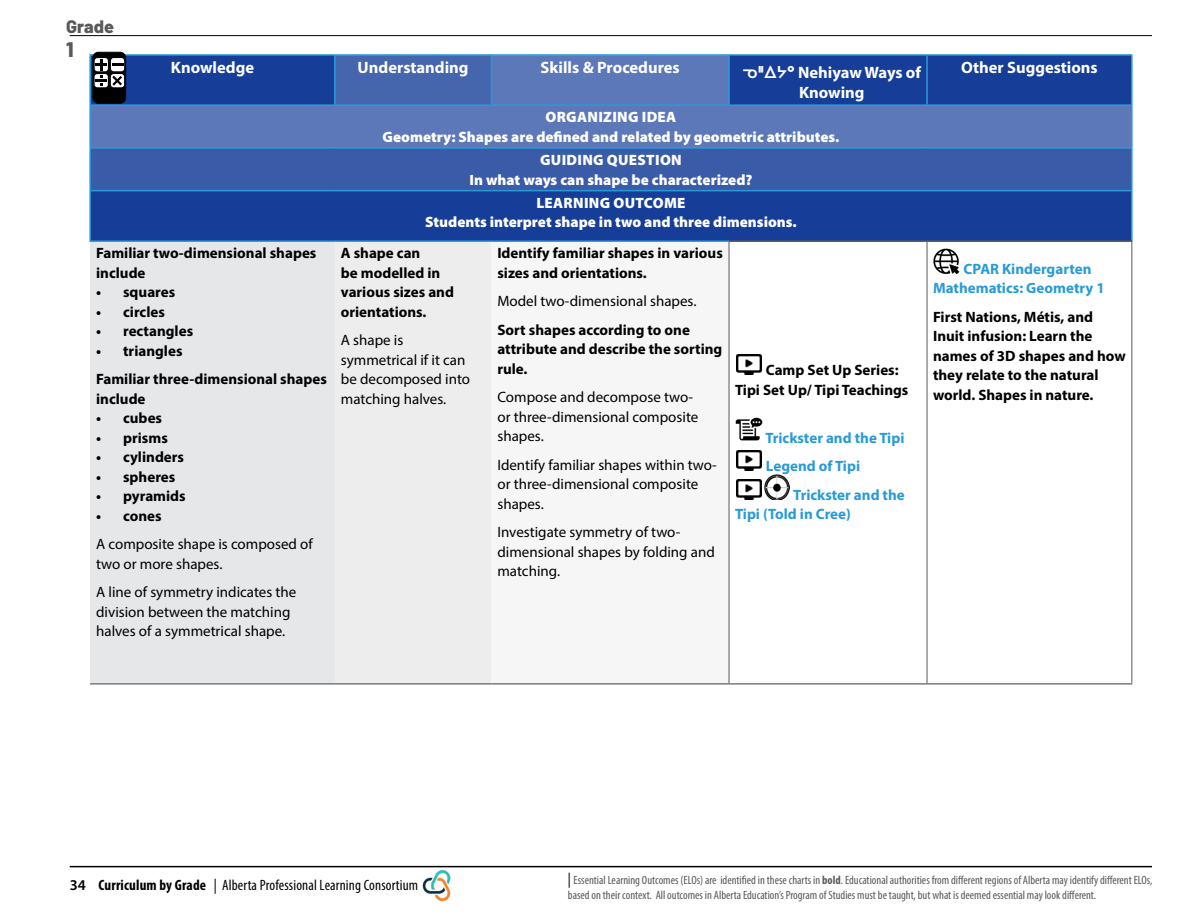
<style>
.page{position:relative;width:1188px;height:918px;background:#fff}
.page>*{position:absolute;margin:0;border:0;box-sizing:border-box;transform-origin:0 0}
.t1{font:800 21px "Barlow";color:#58595b}
.t2{font:800 18px "Barlow";color:#58595b}
.t3{font:700 16.5px/19.5px "Myriad Pro";color:#fff;text-align:center}
.t4{font:700 15px/19.5px "Myriad Pro";color:#000}
.t5{font:15px/19.5px "Myriad Pro";color:#000}
.t6{font:900 15px/19.5px "Myriad Pro";color:#fff;text-align:center}
.t7{font:700 15px/19.5px "Myriad Pro";color:#289bd7}
.t8{font:condensed 15px "Myriad Pro";letter-spacing:.01em;color:#000}
.t9{font:condensed 12px/15px "Myriad Pro";color:#58595b}
.s1{font-family:"BC Sans"}
.s2{font-weight:600;font-stretch:normal}
.s3{font-weight:700}
.s4{font-size:15px;color:#000}
</style>
<div class="page">
<hr style="left:70px;top:866px;width:1082px;height:1px;background:#000">
<hr style="left:70px;top:35px;width:1082px;height:1px;background:#000">
<img style="left:418px;top:867px;width:37px;height:35px">
<svg style="left:91px;top:56px;width:1040px;height:91px;background:#4363ad"></svg>
<div style="left:90px;top:148px;width:1042px;height:43px;background:#395ba8"></div>
<div style="left:90px;top:191px;width:1042px;height:50px;background:#163e99"></div>
<div style="left:90px;top:241px;width:245px;height:443px;background:#e6e7e8"></div>
<div style="left:335px;top:241px;width:156px;height:443px;background:#ededee"></div>
<div style="left:491px;top:241px;width:238px;height:443px;background:#f6f6f6"></div>
<hr style="left:89px;top:147px;width:246px;height:2px;background:#289bd7">
<hr style="left:335px;top:147px;width:156px;height:2px;background:#289bd7">
<hr style="left:491px;top:147px;width:238px;height:2px;background:#289bd7">
<hr style="left:729px;top:147px;width:198px;height:2px;background:#289bd7">
<hr style="left:927px;top:147px;width:206px;height:2px;background:#289bd7">
<hr style="left:89px;top:54px;width:246px;height:2px;background:#53afdf">
<hr style="left:335px;top:54px;width:156px;height:2px;background:#53afdf">
<hr style="left:491px;top:54px;width:238px;height:2px;background:#53afdf">
<hr style="left:89px;top:55px;width:2px;height:49px;background:#289bd7">
<hr style="left:334px;top:55px;width:2px;height:49px;background:#289bd7">
<hr style="left:491px;top:55px;width:1px;height:49px;background:#289bd7">
<hr style="left:89px;top:104px;width:246px;height:2px;background:#289bd7">
<hr style="left:335px;top:104px;width:156px;height:2px;background:#289bd7">
<hr style="left:491px;top:104px;width:238px;height:2px;background:#289bd7">
<hr style="left:89px;top:106px;width:2px;height:41px;background:#289bd7">
<hr style="left:1131px;top:106px;width:2px;height:41px;background:#289bd7">
<hr style="left:89px;top:149px;width:2px;height:41px;background:#289bd7">
<hr style="left:1131px;top:149px;width:2px;height:41px;background:#289bd7">
<hr style="left:729px;top:242px;width:1px;height:441px;background:#58595b">
<hr style="left:1131px;top:242px;width:1px;height:441px;background:#58595b">
<hr style="left:729px;top:54px;width:198px;height:2px;background:#53afdf">
<hr style="left:927px;top:54px;width:206px;height:2px;background:#53afdf">
<hr style="left:728px;top:55px;width:2px;height:49px;background:#289bd7">
<hr style="left:1131px;top:55px;width:2px;height:49px;background:#289bd7">
<hr style="left:729px;top:104px;width:198px;height:2px;background:#289bd7">
<hr style="left:927px;top:104px;width:206px;height:2px;background:#289bd7">
<hr style="left:90px;top:683px;width:245px;height:2px;background:#797a7d">
<hr style="left:335px;top:683px;width:156px;height:2px;background:#797a7d">
<hr style="left:491px;top:683px;width:238px;height:2px;background:#797a7d">
<hr style="left:729px;top:683px;width:198px;height:2px;background:#797a7d">
<hr style="left:927px;top:683px;width:205px;height:2px;background:#797a7d">
<hr style="left:927px;top:242px;width:1px;height:441px;background:#58595b">
<hr style="left:926px;top:55px;width:2px;height:49px;background:#289bd7">
<hr style="left:89px;top:190px;width:246px;height:1px;background:#289bd7">
<hr style="left:89px;top:191px;width:2px;height:49px;background:#289bd7">
<hr style="left:335px;top:190px;width:156px;height:1px;background:#289bd7">
<hr style="left:491px;top:190px;width:238px;height:1px;background:#289bd7">
<hr style="left:729px;top:190px;width:198px;height:1px;background:#289bd7">
<hr style="left:927px;top:190px;width:206px;height:1px;background:#289bd7">
<hr style="left:1131px;top:191px;width:2px;height:49px;background:#289bd7">
<hr style="left:89px;top:240px;width:246px;height:2px;background:#289bd7">
<hr style="left:335px;top:240px;width:156px;height:2px;background:#289bd7">
<hr style="left:491px;top:240px;width:238px;height:2px;background:#289bd7">
<hr style="left:729px;top:240px;width:198px;height:2px;background:#58595b">
<hr style="left:927px;top:240px;width:206px;height:2px;background:#58595b">
<img style="left:737px;top:355px;width:24px;height:20px">
<img style="left:735px;top:417px;width:28px;height:24px">
<img style="left:737px;top:451px;width:24px;height:20px">
<img style="left:737px;top:479px;width:24px;height:20px">
<img style="left:764px;top:475px;width:25px;height:25px">
<img style="left:933px;top:248px;width:27px;height:26px">
<div style="left:93px;top:52px;width:33px;height:51px;background:#000;border-radius:6px"></div>
<div style="left:93px;top:52px;width:33px;height:51px;border:1px solid #000;border-radius:6px"></div>
<svg style="left:111px;top:58px;width:13px;height:13px"></svg>
<div style="left:95px;top:74px;width:13px;height:13px;background:#fff;border-radius:3px"></div>
<div style="left:111px;top:74px;width:13px;height:13px;background:#fff;border-radius:3px"></div>
<svg style="left:95px;top:59px;width:28px;height:27px"></svg>
<p class="t2" style="left:66px;top:13px;width:49px">Grade</p>
<h1 class="t1" style="left:66px;top:34px;width:9px">1</h1>
<p class="t3" style="left:171px;top:57px;width:85px">Knowledge</p>
<p class="t3" style="left:358px;top:57px;width:113px">Understanding</p>
<p class="t3" style="left:541px;top:57px;width:141px">Skills &amp; Procedures</p>
<p class="t3" style="left:743px;top:63px;width:180px"><span class="s1">ᓀᐦᐃᔭᐤ</span> Nehiyaw Ways of<br>Knowing</p>
<p class="t3" style="left:961px;top:57px;width:138px">Other Suggestions</p>
<p class="t6" style="left:383px;top:107px;width:458px">ORGANIZING IDEA<br>Geometry: Shapes are defined and related by geometric attributes.</p>
<p class="t6" style="left:470px;top:150px;width:284px">GUIDING QUESTION<br>In what ways can shape be characterized?</p>
<p class="t6" style="left:425px;top:192px;width:373px">LEARNING OUTCOME<br>Students interpret shape in two and three dimensions.</p>
<p class="t4" style="left:96px;top:243px;width:222px">Familiar two-dimensional shapes include</p>
<p class="t4" style="left:96px;top:282px;width:81px">• squares</p>
<p class="t4" style="left:96px;top:302px;width:70px">• circles</p>
<p class="t4" style="left:96px;top:321px;width:99px">• rectangles</p>
<p class="t4" style="left:96px;top:336px;width:232px;line-height:28.5px">• triangles<br>Familiar three-dimensional shapes</p>
<p class="t4" style="left:96px;top:389px;width:51px">include</p>
<p class="t4" style="left:96px;top:408px;width:67px">• cubes</p>
<p class="t4" style="left:96px;top:428px;width:73px">• prisms</p>
<p class="t4" style="left:96px;top:447px;width:89px">• cylinders</p>
<p class="t4" style="left:96px;top:467px;width:81px">• spheres</p>
<p class="t4" style="left:96px;top:486px;width:91px">• pyramids</p>
<p class="t4" style="left:96px;top:506px;width:67px">• cones</p>
<p class="t5" style="left:96px;top:534px;width:218px">A composite shape is composed of two or more shapes.</p>
<p class="t5" style="left:96px;top:582px;width:202px">A line of symmetry indicates the division between the matching halves of a symmetrical shape.</p>
<p class="t4" style="left:497px;top:243px;width:227px">Identify familiar shapes in various sizes and orientations.</p>
<p class="t5" style="left:497px;top:291px;width:201px">Model two-dimensional shapes.</p>
<p class="t4" style="left:497px;top:320px;width:226px">Sort shapes according to one attribute and describe the sorting rule.</p>
<p class="t5" style="left:497px;top:387px;width:202px">Compose and decompose two&shy;or three-dimensional composite shapes.</p>
<p class="t5" style="left:497px;top:455px;width:221px">Identify familiar shapes within two&shy;or three-dimensional composite shapes.</p>
<p class="t5" style="left:497px;top:522px;width:219px">Investigate symmetry of two&shy;dimensional shapes by folding and matching.</p>
<p class="t4" style="left:341px;top:243px;width:115px">A shape can<br>be modelled in various sizes and orientations.</p>
<p class="t5" style="left:341px;top:330px;width:131px">A shape is symmetrical if it can be decomposed into matching halves.</p>
<p class="t7" style="left:933px;top:258px;width:173px;text-indent:31px">CPAR Kindergarten<br>Mathematics: Geometry 1</p>
<p class="t4" style="left:933px;top:306px;width:194px">First Nations, Métis, and<br>Inuit infusion: Learn the names of 3D shapes and how they relate to the natural world. Shapes in nature.</p>
<p class="t4" style="left:735px;top:360px;width:175px;text-indent:31px">Camp Set Up Series:<br>Tipi Set Up/ Tipi Teachings</p>
<p class="t7" style="left:765px;top:423px;width:141px;line-height:28.5px">Trickster and the Tipi<br>Legend of Tipi</p>
<p class="t7" style="left:735px;top:485px;width:171px;text-indent:58px">Trickster and the<br>Tipi (Told in Cree)</p>
<p class="t8" style="left:70px;top:876px;width:350px"><span class="s2">34</span> <span class="s3">Curriculum by Grade</span> | Alberta Professional Learning Consortium</p>
<p class="t9" style="left:568px;top:872px;width:586px"><span class="s4">|</span> Essential Learning Outcomes (ELOs) are identified in these charts in <span class="s3">bold</span>. Educational authorities from different regions of Alberta may identify different ELOs, based on their context. All outcomes in Alberta Education’s Program of Studies must be taught, but what is deemed essential may look different.</p>
</div>
